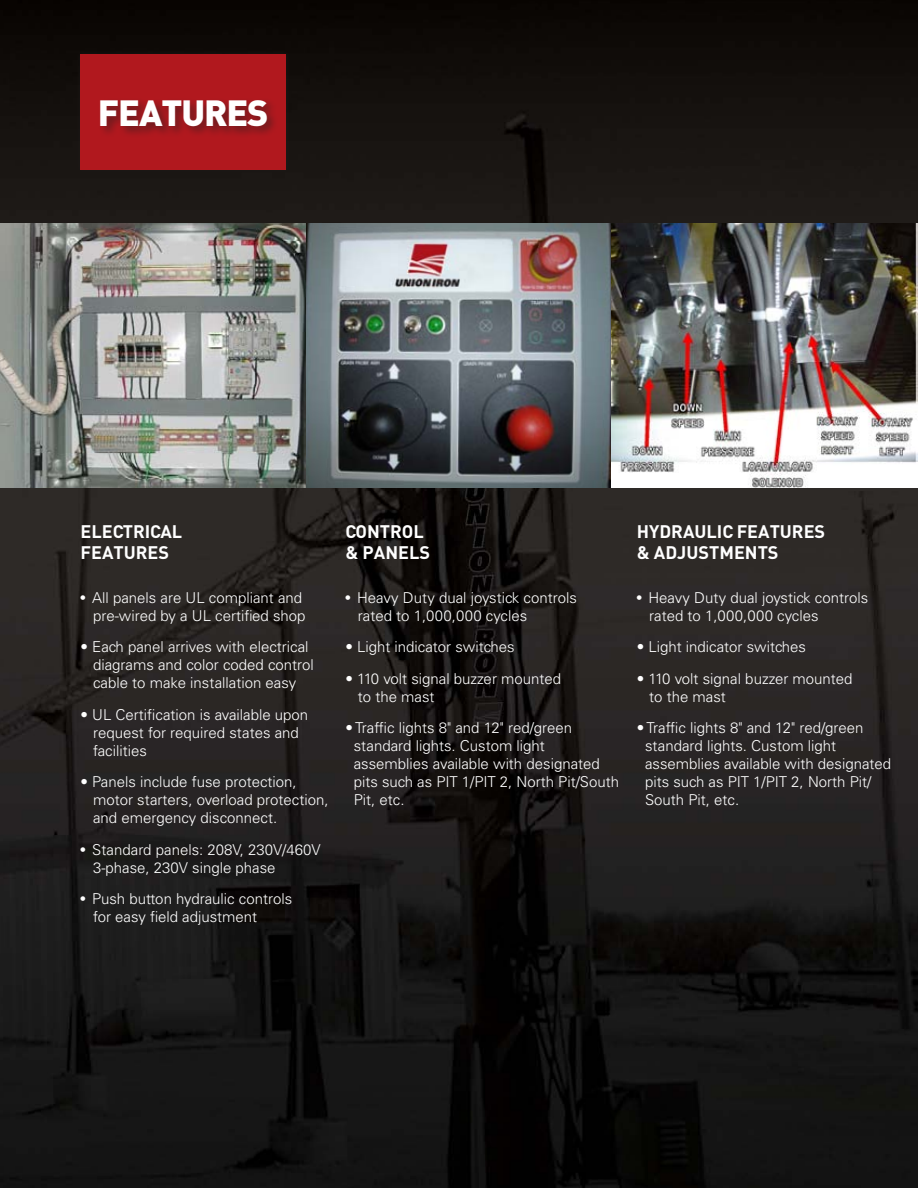
<style>
.page{position:relative;width:918px;height:1188px;background:#fff}
.page>*{position:absolute;margin:0;border:0;box-sizing:border-box;transform-origin:0 0}
.t1{font:900 36px "DIN";letter-spacing:-.03em;color:#fff}
.t2{font:700 18px/21.6px "DIN";color:#fff}
.t3{font:300 15px/18px "Univers LT Std";color:#fff}
.s1{font-weight:400;font-stretch:condensed}
</style>
<div class="page">
<img style="left:0;top:0;width:918px;height:1188px">
<div style="left:75px;top:49px;width:216px;height:125px;background:#231f20;opacity:.45"></div>
<div style="left:81px;top:54px;width:205px;height:115px;background:#b1181e"></div>
<div style="left:98px;top:97px;width:181px;height:41px;background:#231f20;opacity:.5"></div>
<img style="left:0;top:224px;width:918px;height:263px">
<h1 class="t1" style="left:98px;top:89px;width:172px">FEATURES</h1>
<p class="t2" style="left:81px;top:520px;width:103px">ELECTRICAL<br>FEATURES</p>
<p class="t3" style="left:81px;top:589px;width:227px;text-align:right"><span class="s1">•</span> All panels are UL compliant and pre-wired by a UL certified shop</p>
<p class="t3" style="left:93px;top:638px;width:222px;text-indent:-13px">• Each panel arrives with electrical diagrams and color coded control cable to make installation easy</p>
<p class="t3" style="left:93px;top:706px;width:217px;text-indent:-13px">• UL Certification is available upon request for required states and facilities</p>
<p class="t3" style="left:93px;top:773px;width:237px;text-indent:-13px">• Panels include fuse protection, motor starters, overload protection, and emergency disconnect.</p>
<p class="t3" style="left:93px;top:841px;width:229px;text-indent:-13px"><span class="s1">•</span> Standard panels: 208V, 230V/460V<br>3-phase, 230V single phase</p>
<p class="t3" style="left:93px;top:890px;width:201px;text-indent:-13px"><span class="s1">•</span> Push button hydraulic controls for easy field adjustment</p>
<p class="t2" style="left:345px;top:520px;width:86px">CONTROL &amp; PANELS</p>
<p class="t3" style="left:358px;top:589px;width:220px;text-indent:-13px"><span class="s1">•</span> Heavy Duty dual joystick controls rated to 1,000,000 cycles</p>
<p class="t3" style="left:345px;top:638px;width:171px">• Light indicator switches</p>
<p class="t3" style="left:358px;top:670px;width:205px;text-indent:-13px">• 110 volt signal buzzer mounted to the mast</p>
<p class="t3" style="left:354px;top:719px;width:267px;text-indent:-8px">• Traffic lights 8" and 12" red/green standard lights. Custom light assemblies available with designated pits such as PIT 1/PIT 2, North Pit/South<br>Pit, etc.</p>
<p class="t2" style="left:637px;top:520px;width:190px">HYDRAULIC FEATURES &amp; ADJUSTM ENTS</p>
<p class="t3" style="left:649px;top:589px;width:220px;text-indent:-13px"><span class="s1">•</span> Heavy Duty dual joystick controls rated to 1,000,000 cycles</p>
<p class="t3" style="left:637px;top:638px;width:171px">• Light indicator switches</p>
<p class="t3" style="left:649px;top:670px;width:205px;text-indent:-13px">• 110 volt signal buzzer mounted to the mast</p>
<p class="t3" style="left:645px;top:719px;width:248px;text-indent:-8px">• Traffic lights 8" and 12" red/green standard lights. Custom light assemblies available with designated pits such as PIT 1/PIT 2, North Pit/<br>South Pit, etc.</p>
</div>
